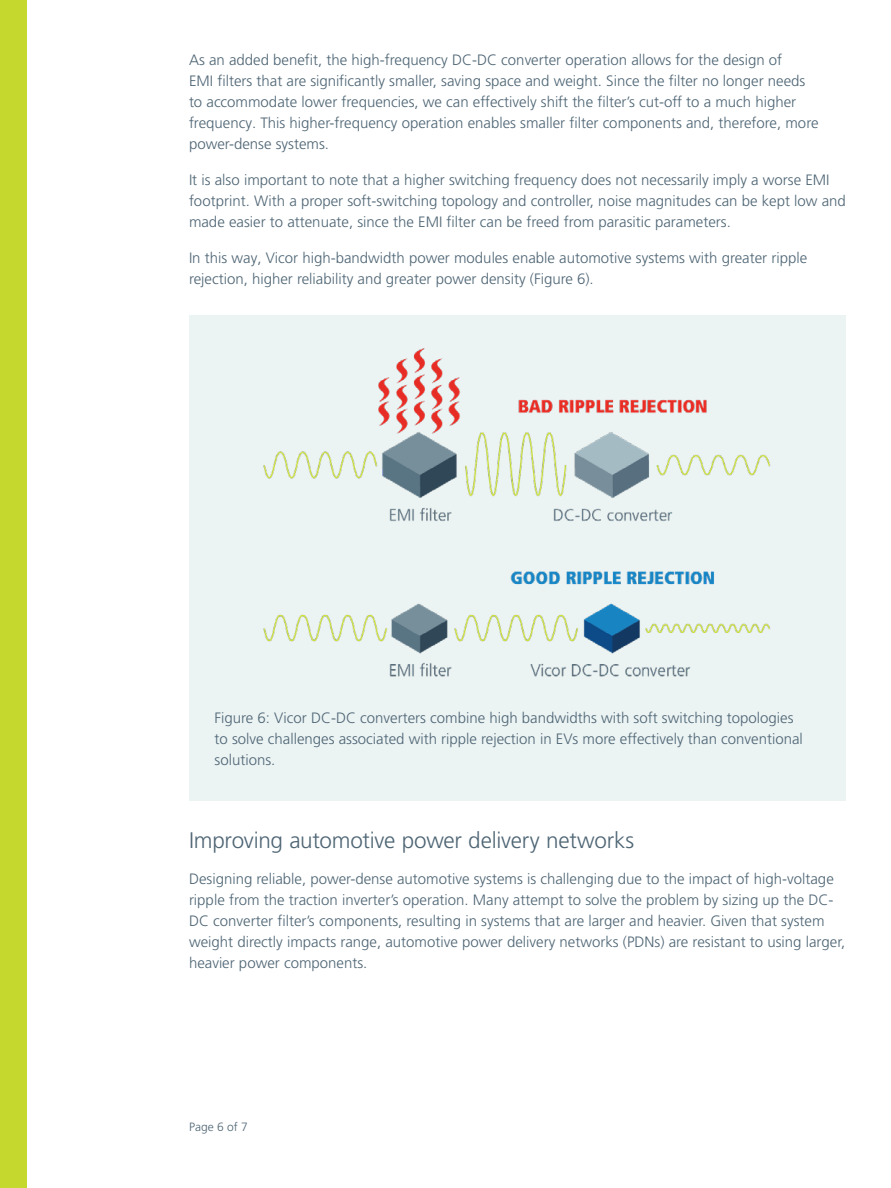
<style>
.page{position:relative;width:891px;height:1188px;background:#fff}
.page>*{position:absolute;margin:0;border:0;box-sizing:border-box;transform-origin:0 0}
.t1{font:300 22.5px "Frutiger LT Pro";letter-spacing:-.01em;color:#4e6574}
.t2{font:300 15px/21px "Frutiger LT Pro";color:#4e6574}
.t3{font:300 12px "Frutiger LT Pro";color:#4e6574}
</style>
<div class="page">
<div style="left:0;top:0;width:27px;height:1188px;background:#c4d82d"></div>
<div style="left:189px;top:315px;width:657px;height:486px;background:#ebf3f3"></div>
<img style="left:263px;top:348px;width:508px;height:329px">
<p class="t2" style="left:189px;top:50px;width:631px">As an added benefit, the high-frequency DC-DC converter operation allows for the design of<br>EMI filters that are significantly smaller, saving space and weight. Since the filter no longer needs to accommodate lower frequencies, we can effectively shift the filter’s cut-off to a much higher frequency. This higher-frequency operation enables smaller filter components and, therefore, more power-dense systems.</p>
<p class="t2" style="left:189px;top:170px;width:658px">It is also important to note that a higher switching frequency does not necessarily imply a worse EMI footprint. With a proper soft-switching topology and controller, noise magnitudes can be kept low and made easier to attenuate, since the EMI filter can be freed from parasitic parameters.</p>
<p class="t2" style="left:189px;top:248px;width:620px">In this way, Vicor high-bandwidth power modules enable automotive systems with greater ripple rejection, higher reliability and greater power density (Figure 6).</p>
<p class="t2" style="left:215px;top:708px;width:590px">Figure 6: Vicor DC-DC converters combine high bandwidths with soft switching topologies to solve challenges associated with ripple rejection in EVs more effectively than conventional solutions.</p>
<h1 class="t1" style="left:189px;top:827px;width:447px">Improving automotive power delivery networks</h1>
<p class="t2" style="left:189px;top:869px;width:658px">Designing reliable, power-dense automotive systems is challenging due to the impact of high-voltage ripple from the traction inverter’s operation. Many attempt to solve the problem by sizing up the DC-DC converter filter’s components, resulting in systems that are larger and heavier. Given that system weight directly impacts range, automotive power delivery networks (PDNs) are resistant to using larger, heavier power components.</p>
<p class="t3" style="left:189px;top:1120px;width:60px">Page 6 of 7</p>
</div>
